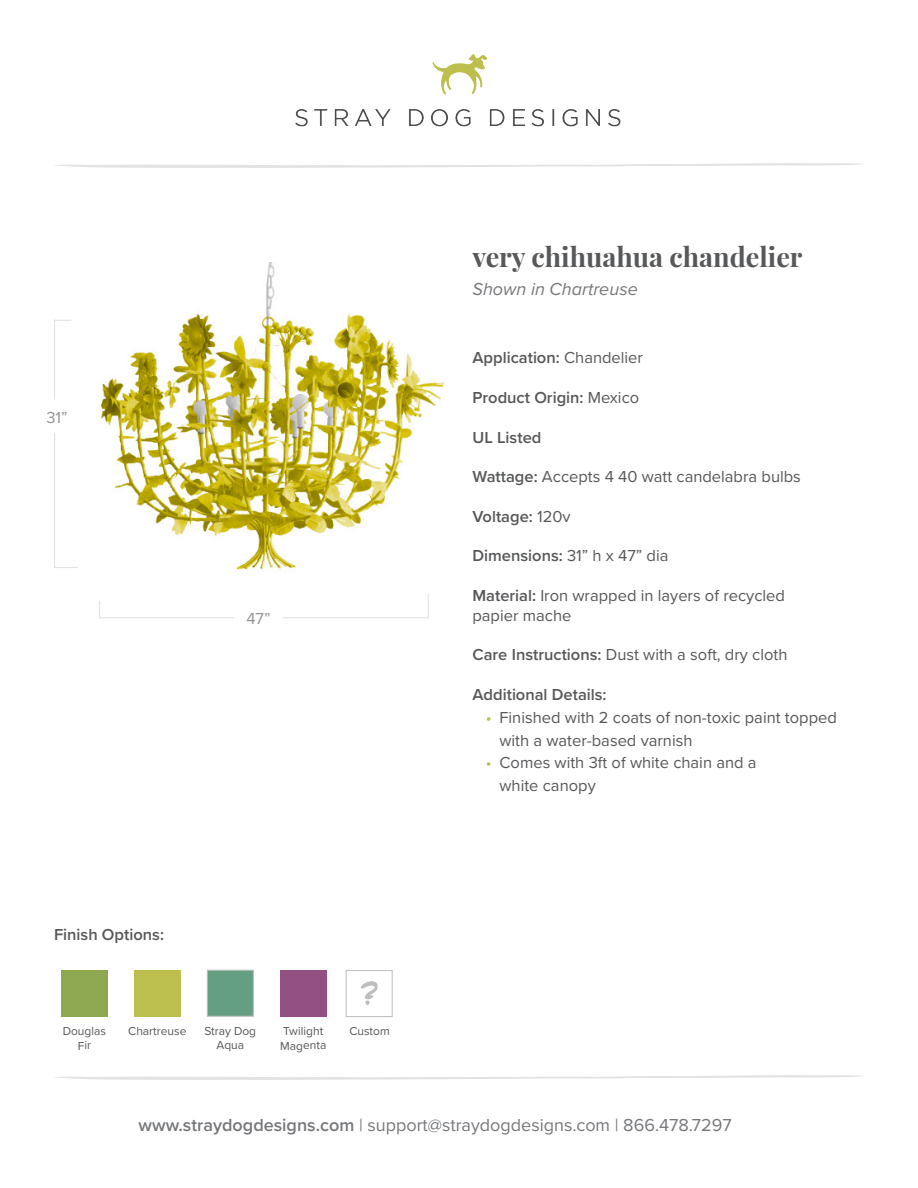
<style>
.page{position:relative;width:918px;height:1188px;background:#fff}
.page>*{position:absolute;margin:0;border:0;box-sizing:border-box;transform-origin:0 0}
.Paragraph_Style_1{font:700 27px "Playfair Display";color:#57585a}
.t1{font:18px "Proxima Nova";color:#76787b}
.t2{font:italic 18px "Proxima Nova";color:#76787b}
.t3{font:16.5px/22.8px "Proxima Nova";color:#57585a}
.t4{font:600 16.5px "Proxima Nova";color:#57585a}
.t5{font:16.5px "Proxima Nova";color:#939598}
.t6{font:12px/14.4px "Proxima Nova";letter-spacing:-.005em;color:#57585a}
.s1{font-weight:400}
.s2{font-weight:600}
.s3{color:#bcbf4e}
</style>
<div class="page">
<img style="left:295px;top:54px;width:326px;height:73px">
<svg style="left:55px;top:163px;width:807px;height:5px"></svg>
<svg style="left:55px;top:1075px;width:807px;height:5px"></svg>
<svg style="left:54px;top:320px;width:17px;height:80px"></svg>
<svg style="left:54px;top:433px;width:24px;height:135px"></svg>
<div style="left:61px;top:971px;width:46px;height:46px;background:#8ea751"></div>
<div style="left:346px;top:970px;width:47px;height:47px;background:#fff;border:1px solid #bcbdc0"></div>
<svg style="left:361px;top:981px;width:17px;height:24px"></svg>
<div style="left:135px;top:970px;width:46px;height:46px;background:#bcbf4e"></div>
<img style="left:100px;top:262px;width:345px;height:309px">
<div style="left:207px;top:970px;width:47px;height:47px;background:#649f81;border:1px solid #bcbdc0"></div>
<div style="left:280px;top:971px;width:46px;height:46px;background:#91507f"></div>
<svg style="left:99px;top:601px;width:135px;height:17px"></svg>
<svg style="left:283px;top:594px;width:146px;height:24px"></svg>
<p class="t5" style="left:46px;top:405px;width:23px">31”</p>
<p class="t5" style="left:246px;top:606px;width:26px">47”</p>
<p class="t4" style="left:54px;top:922px;width:112px">Finish Options:</p>
<p class="t6" style="left:63px;top:1023px;width:45px">Douglas</p>
<p class="t6" style="left:78px;top:1038px;width:15px">Fir</p>
<p class="t6" style="left:128px;top:1024px;width:60px">Chartreuse</p>
<p class="t6" style="left:204px;top:1023px;width:53px">Stray Dog</p>
<p class="t6" style="left:349px;top:1024px;width:42px">Custom</p>
<p class="t6" style="left:216px;top:1037px;width:29px">Aqua</p>
<p class="t6" style="left:280px;top:1023px;width:48px">Twilight<br>Magenta</p>
<p class="Paragraph_Style_1" style="left:472px;top:236px;width:331px">very chihuahua chandelier</p>
<p class="t2" style="left:472px;top:276px;width:167px">Shown in Chartreuse</p>
<p class="t4" style="left:472px;top:346px;width:172px">Application: <span class="s1">Chandelier</span></p>
<p class="t4" style="left:472px;top:385px;width:168px">Product Origin: <span class="s1">Mexico</span></p>
<p class="t4" style="left:472px;top:425px;width:70px">UL Listed</p>
<p class="t3" style="left:472px;top:465px;width:330px"><span class="s2">Wattage:</span> Accepts 4 40 watt candelabra bulbs</p>
<p class="t4" style="left:472px;top:504px;width:100px">Voltage: <span class="s1">120v</span></p>
<p class="t4" style="left:472px;top:544px;width:198px">Dimensions: <span class="s1">31” h x 47” dia</span></p>
<p class="t3" style="left:472px;top:585px;width:314px;line-height:19.8px"><span class="s2">Material:</span> Iron wrapped in layers of recycled papier mache</p>
<p class="t3" style="left:472px;top:643px;width:316px"><span class="s2">Care Instructions:</span> Dust with a soft, dry cloth</p>
<p class="t4" style="left:472px;top:682px;width:136px">Additional Details:</p>
<p class="t3" style="left:499px;top:705px;width:339px;text-indent:-14px"><span class="s3">•</span> Finished with 2 coats of non-toxic paint topped with a water-based varnish</p>
<p class="t3" style="left:499px;top:751px;width:259px;text-indent:-14px"><span class="s3">•</span> Comes with 3ft of white chain and a white canopy</p>
<p class="t1" style="left:139px;top:1111px;width:595px"><span class="s2">www.straydogdesigns.com</span> | support@straydogdesigns.com | 866.478.7297</p>
</div>
